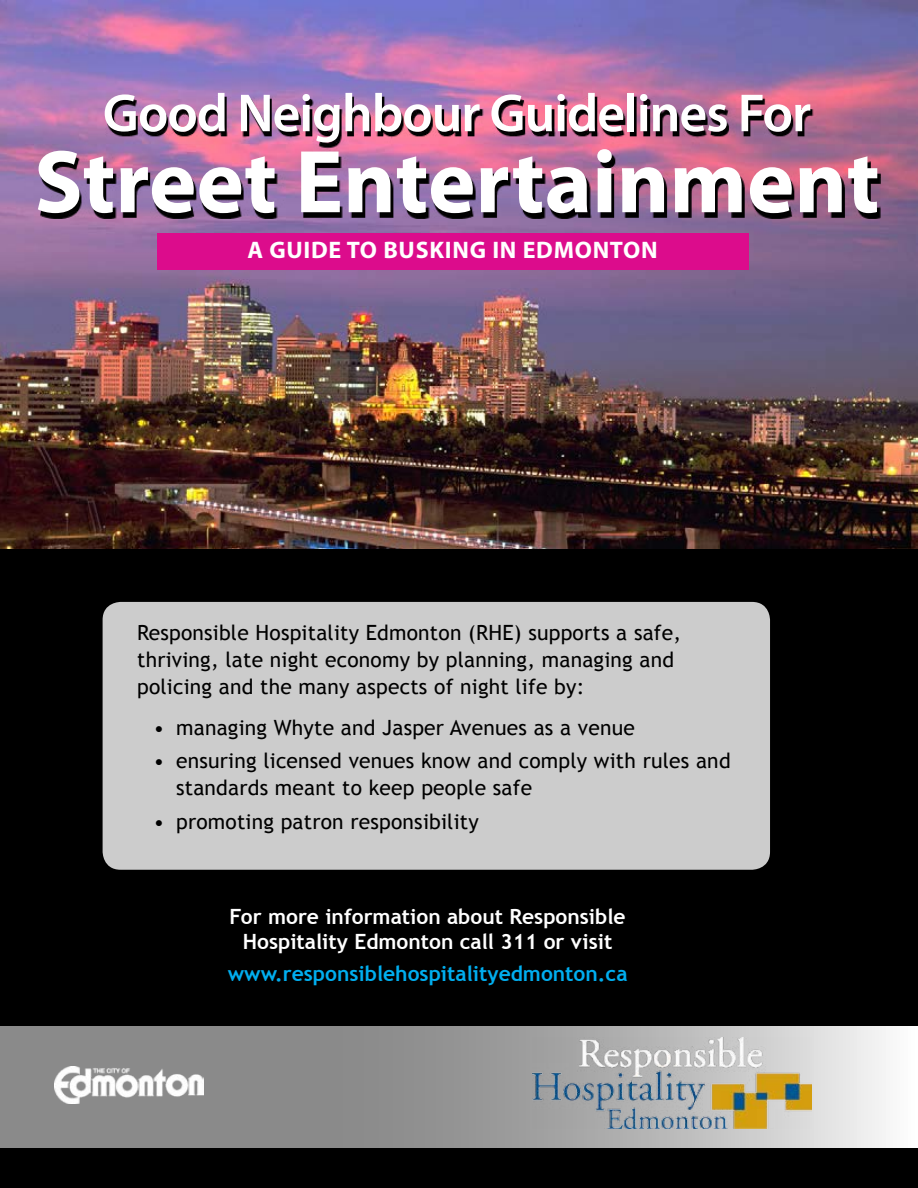
<style>
.page{position:relative;width:918px;height:1188px;background:#fff}
.page>*{position:absolute;margin:0;border:0;box-sizing:border-box;transform-origin:0 0}
.t1{font:700 90px "Myriad Pro";color:#fff}
.t2{font:600 54px "Myriad Pro";letter-spacing:-.02em;color:#fff}
.t3{font:700 24px "Myriad Pro";letter-spacing:.03em;color:#fff}
.t4{font:21px/27px "Trebuchet MS";letter-spacing:.01em;color:#000}
.t5{font:700 21px/25.2px "Trebuchet MS";color:#fff;text-align:center}
.t6{font:700 21px "Trebuchet MS";color:#00aeef}
</style>
<div class="page">
<img style="left:0;top:0;width:918px;height:549px">
<div style="left:157px;top:234px;width:591px;height:36px;background:#dc0c8c"></div>
<div style="left:0;top:549px;width:918px;height:639px;background:#000"></div>
<svg style="left:0;top:1026px;width:918px;height:121px;background:#a3a3a3"></svg>
<img style="left:532px;top:1037px;width:280px;height:92px">
<div style="left:103px;top:602px;width:667px;height:268px;background:#ccc;border-radius:18px"></div>
<svg style="left:40px;top:97px;width:841px;height:122px;background:#7f4d6b"></svg>
<p class="t2" style="left:103px;top:79px;width:710px">Good Neighbour Guidelines For</p>
<p class="t1" style="left:34px;top:123px;width:847px">Street Entertainment</p>
<p class="t3" style="left:247px;top:234px;width:412px">A GUIDE TO BUSKING IN EDMONTON</p>
<p class="t4" style="left:137px;top:619px;width:546px">Responsible Hospitality Edmonton (RHE) supports a safe, thriving, late night economy by planning, managing and policing and the many aspects of night life by:</p>
<p class="t4" style="left:154px;top:714px;width:483px">• managing Whyte and Jasper Avenues as a venue</p>
<p class="t4" style="left:176px;top:748px;width:556px;text-indent:-22px">• ensuring licensed venues know and comply with rules and standards meant to keep people safe</p>
<p class="t4" style="left:154px;top:808px;width:327px">• promoting patron responsibility</p>
<p class="t5" style="left:230px;top:904px;width:398px">For more information about Responsible<br>Hospitality Edmonton call 311 or visit</p>
<p class="t6" style="left:228px;top:961px;width:401px">www.responsiblehospitalityedmonton.ca</p>
</div>
